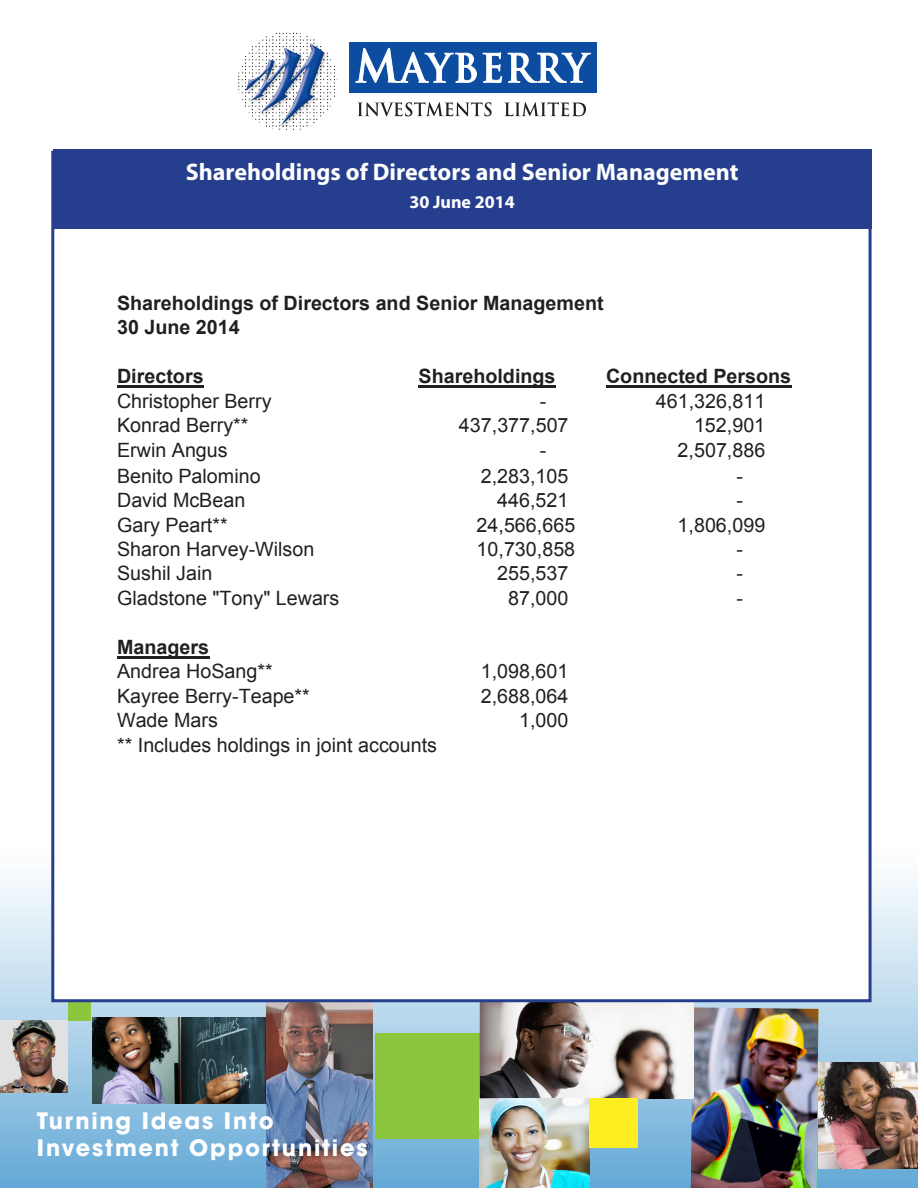
<style>
.page{position:relative;width:918px;height:1188px;background:#fff}
.page>*{position:absolute;margin:0;border:0;box-sizing:border-box;transform-origin:0 0}
.Table_Heading{font:700 24px "Myriad Pro";color:#fff}
.t1{font:700 22.5px/27px "Avant Garde";letter-spacing:.08em;color:#fff}
.t2{font:19.65px/24.5px "Arial";color:#231f20}
.t3{font:700 19.65px/24.5px "Arial";color:#231f20}
.table_date{font:700 18px "Myriad Pro";color:#fff}
.s1{font-weight:700}
</style>
<div class="page">
<img style="left:238px;top:32px;width:100px;height:98px">
<div style="left:349px;top:42px;width:248px;height:51px;background:#0d4da1"></div>
<svg style="left:358px;top:102px;width:134px;height:14px"></svg>
<svg style="left:504px;top:102px;width:82px;height:14px"></svg>
<svg style="left:355px;top:48px;width:122px;height:35px"></svg>
<svg style="left:483px;top:52px;width:108px;height:31px"></svg>
<svg style="left:0;top:880px;width:918px;height:308px;background:#96c3e1"></svg>
<div style="left:375px;top:1033px;width:116px;height:106px;background:#8cc63f"></div>
<img style="left:819px;top:1062px;width:99px;height:107px">
<img style="left:693px;top:1007px;width:126px;height:181px">
<img style="left:533px;top:1002px;width:160px;height:96px">
<img style="left:93px;top:1018px;width:172px;height:85px">
<div style="left:68px;top:997px;width:23px;height:24px;background:#8cc63f"></div>
<img style="left:480px;top:1099px;width:110px;height:89px">
<svg style="left:480px;top:1002px;width:53px;height:97px;background:#736d6c"></svg>
<div style="left:589px;top:1098px;width:48px;height:50px;background:#fcee21"></div>
<img style="left:265px;top:1002px;width:108px;height:186px">
<img style="left:0;top:1021px;width:67px;height:72px">
<div style="left:51px;top:151px;width:821px;height:851px;background:#fff;border:3px solid #253f8e"></div>
<div style="left:53px;top:149px;width:819px;height:80px;background:#253f8e"></div>
<hr style="left:117px;top:385px;width:87px;height:3px;background:#231f20">
<hr style="left:419px;top:385px;width:137px;height:3px;background:#231f20">
<hr style="left:606px;top:385px;width:185px;height:3px;background:#231f20">
<hr style="left:117px;top:656px;width:92px;height:2px;background:#231f20">
<p class="Table_Heading" style="left:186px;top:156px;width:554px">Shareholdings of Directors and Senior Management</p>
<p class="table_date" style="left:410px;top:190px;width:107px">30 June 2014</p>
<p class="t3" style="left:117px;top:291px;width:488px">Shareholdings of Directors and Senior Management<br>30 June 2014</p>
<p class="t3" style="left:117px;top:365px;width:88px">Directors</p>
<p class="t3" style="left:419px;top:365px;width:138px">Shareholdings</p>
<p class="t3" style="left:606px;top:365px;width:187px">Connected Persons</p>
<p class="t2" style="left:117px;top:389px;width:156px">Christopher Berry</p>
<p class="t2" style="left:540px;top:389px;width:8px">-</p>
<p class="t2" style="left:656px;top:389px;width:111px">461,326,811</p>
<p class="t2" style="left:117px;top:413px;width:133px">Konrad Berry**</p>
<p class="t2" style="left:459px;top:413px;width:111px">437,377,507</p>
<p class="t2" style="left:694px;top:413px;width:73px">152,901</p>
<p class="t2" style="left:117px;top:438px;width:112px">Erwin Angus</p>
<p class="t2" style="left:540px;top:438px;width:8px">-</p>
<p class="t2" style="left:678px;top:438px;width:89px">2,507,886</p>
<p class="t2" style="left:117px;top:464px;width:145px">Benito Palomino</p>
<p class="t2" style="left:481px;top:464px;width:89px">2,283,105</p>
<p class="t2" style="left:737px;top:464px;width:8px">-</p>
<p class="t2" style="left:117px;top:488px;width:130px">David McBean</p>
<p class="t2" style="left:497px;top:488px;width:73px">446,521</p>
<p class="t2" style="left:737px;top:488px;width:8px">-</p>
<p class="t2" style="left:117px;top:513px;width:112px">Gary Peart**</p>
<p class="t2" style="left:477px;top:513px;width:100px">24,566,665</p>
<p class="t2" style="left:678px;top:513px;width:89px">1,806,099</p>
<p class="t2" style="left:117px;top:537px;width:199px">Sharon Harvey-Wilson</p>
<p class="t2" style="left:477px;top:537px;width:100px">10,730,858</p>
<p class="t2" style="left:737px;top:537px;width:8px">-</p>
<p class="t2" style="left:117px;top:562px;width:97px">Sushil Jain</p>
<p class="t2" style="left:497px;top:562px;width:73px">255,537</p>
<p class="t2" style="left:737px;top:562px;width:8px">-</p>
<p class="t2" style="left:117px;top:586px;width:224px">Gladstone "Tony" Lewars</p>
<p class="t2" style="left:508px;top:586px;width:62px">87,000</p>
<p class="t2" style="left:737px;top:586px;width:8px">-</p>
<p class="t2" style="left:117px;top:635px;width:157px"><span class="s1">Managers<br></span>Andrea HoSang**</p>
<p class="t2" style="left:481px;top:659px;width:89px">1,098,601</p>
<p class="t2" style="left:117px;top:684px;width:194px">Kayree Berry-Teape**</p>
<p class="t2" style="left:481px;top:684px;width:89px">2,688,064</p>
<p class="t2" style="left:117px;top:708px;width:102px">Wade Mars</p>
<p class="t2" style="left:519px;top:708px;width:51px">1,000</p>
<p class="t2" style="left:117px;top:733px;width:322px">** Includes holdings in joint accounts</p>
<p class="t1" style="left:37px;top:1108px;width:332px">Turning Ideas Into<br>Investment Opportunities</p>
</div>
